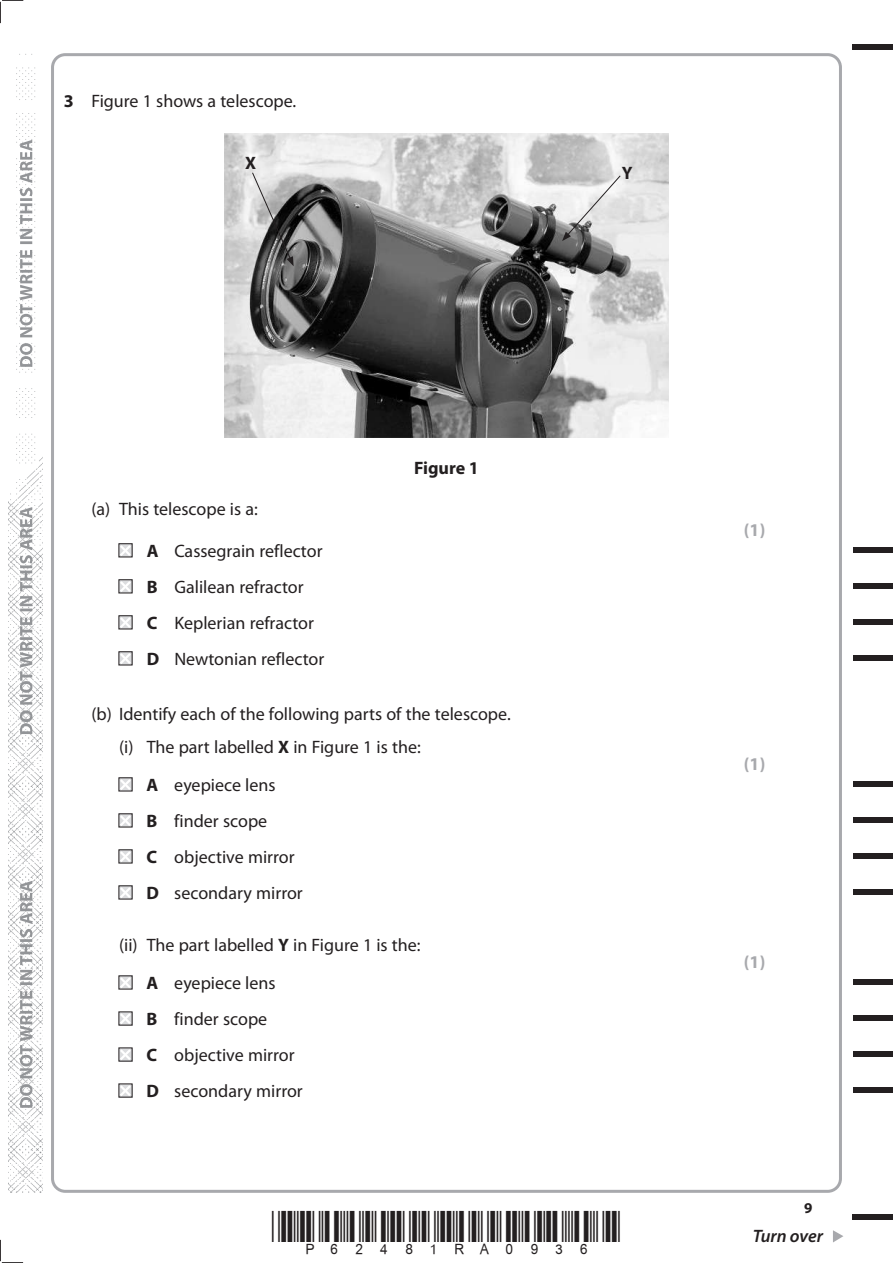
<style>
.page{position:relative;width:893px;height:1263px;background:#fff}
.page>*{position:absolute;margin:0;border:0;box-sizing:border-box;transform-origin:0 0}
.t1{font:18px/36px "Myriad Pro";color:#231f20}
.t2{font:700 18px "Myriad Pro";color:#231f20}
.t3{font:700 18px "Myriad Pro";color:#a8a9ad}
.t4{font:italic 600 18px "Myriad Pro";letter-spacing:-.005em;color:#231f20}
.t5{font:700 15px "Myriad Pro";color:#231f20}
.s1{font-weight:700}
</style>
<div class="page">
<div style="left:853px;top:45px;width:40px;height:5px;background:#231f20"></div>
<div style="left:853px;top:1214px;width:40px;height:6px;background:#231f20"></div>
<svg style="left:833px;top:1230px;width:10px;height:12px"></svg>
<svg style="left:0;top:0;width:23px;height:23px"></svg>
<svg style="left:0;top:1240px;width:23px;height:23px"></svg>
<img style="left:9px;top:54px;width:34px;height:1139px">
<svg style="left:20px;top:140px;width:12px;height:968px"></svg>
<img style="left:224px;top:133px;width:445px;height:304px">
<svg style="left:252px;top:172px;width:42px;height:94px;background:#8c8c8c"></svg>
<svg style="left:562px;top:175px;width:59px;height:66px"></svg>
<svg style="left:118px;top:543px;width:15px;height:15px"></svg>
<svg style="left:118px;top:579px;width:15px;height:15px"></svg>
<svg style="left:118px;top:615px;width:15px;height:15px"></svg>
<svg style="left:118px;top:651px;width:15px;height:15px"></svg>
<div style="left:853px;top:547px;width:40px;height:6px;background:#231f20"></div>
<div style="left:853px;top:583px;width:40px;height:6px;background:#231f20"></div>
<div style="left:853px;top:619px;width:40px;height:6px;background:#231f20"></div>
<div style="left:853px;top:655px;width:40px;height:6px;background:#231f20"></div>
<svg style="left:118px;top:777px;width:15px;height:15px"></svg>
<svg style="left:118px;top:813px;width:15px;height:15px"></svg>
<svg style="left:118px;top:849px;width:15px;height:15px"></svg>
<svg style="left:118px;top:885px;width:15px;height:15px"></svg>
<div style="left:853px;top:781px;width:40px;height:6px;background:#231f20"></div>
<div style="left:853px;top:817px;width:40px;height:6px;background:#231f20"></div>
<div style="left:853px;top:853px;width:40px;height:6px;background:#231f20"></div>
<div style="left:853px;top:889px;width:40px;height:6px;background:#231f20"></div>
<svg style="left:118px;top:975px;width:15px;height:15px"></svg>
<svg style="left:118px;top:1011px;width:15px;height:15px"></svg>
<svg style="left:118px;top:1047px;width:15px;height:15px"></svg>
<svg style="left:118px;top:1083px;width:15px;height:15px"></svg>
<div style="left:853px;top:979px;width:40px;height:6px;background:#231f20"></div>
<div style="left:853px;top:1015px;width:40px;height:6px;background:#231f20"></div>
<div style="left:853px;top:1051px;width:40px;height:6px;background:#231f20"></div>
<div style="left:853px;top:1087px;width:40px;height:6px;background:#231f20"></div>
<p class="t1" style="left:64px;top:83px;width:234px"><span class="s1">3</span> Figure 1 shows a telescope.</p>
<p class="t2" style="left:245px;top:151px;width:13px">X</p>
<p class="t2" style="left:622px;top:161px;width:12px">Y</p>
<p class="t1" style="left:91px;top:490px;width:168px">(a) This telescope is a:</p>
<p class="t1" style="left:147px;top:532px;width:179px"><span class="s1">A</span> Cassegrain reflector<br><span class="s1">B</span> Galilean refractor<br><span class="s1">C</span> Keplerian refractor<br><span class="s1">D</span> Newtonian reflector</p>
<p class="t2" style="left:414px;top:456px;width:66px">Figure 1</p>
<p class="t1" style="left:119px;top:697px;width:393px;line-height:33px;text-indent:-28px">(b) Identify each of the following parts of the telescope. (i) The part labelled <span class="s1">X</span> in Figure 1 is the:</p>
<p class="t1" style="left:147px;top:766px;width:158px"><span class="s1">A</span> eyepiece lens<br><span class="s1">B</span> finder scope<br><span class="s1">C</span> objective mirror<br><span class="s1">D</span> secondary mirror</p>
<p class="t1" style="left:119px;top:927px;width:303px">(ii) The part labelled <span class="s1">Y</span> in Figure 1 is the:</p>
<p class="t1" style="left:147px;top:964px;width:158px"><span class="s1">A</span> eyepiece lens<br><span class="s1">B</span> finder scope<br><span class="s1">C</span> objective mirror<br><span class="s1">D</span> secondary mirror</p>
<p class="t3" style="left:744px;top:518px;width:23px">(1)</p>
<p class="t3" style="left:744px;top:752px;width:23px">(1)</p>
<p class="t3" style="left:744px;top:950px;width:23px">(1)</p>
<p class="t5" style="left:804px;top:1198px;width:10px">9</p>
<p class="t4" style="left:753px;top:1225px;width:72px">Turn over</p>
</div>
